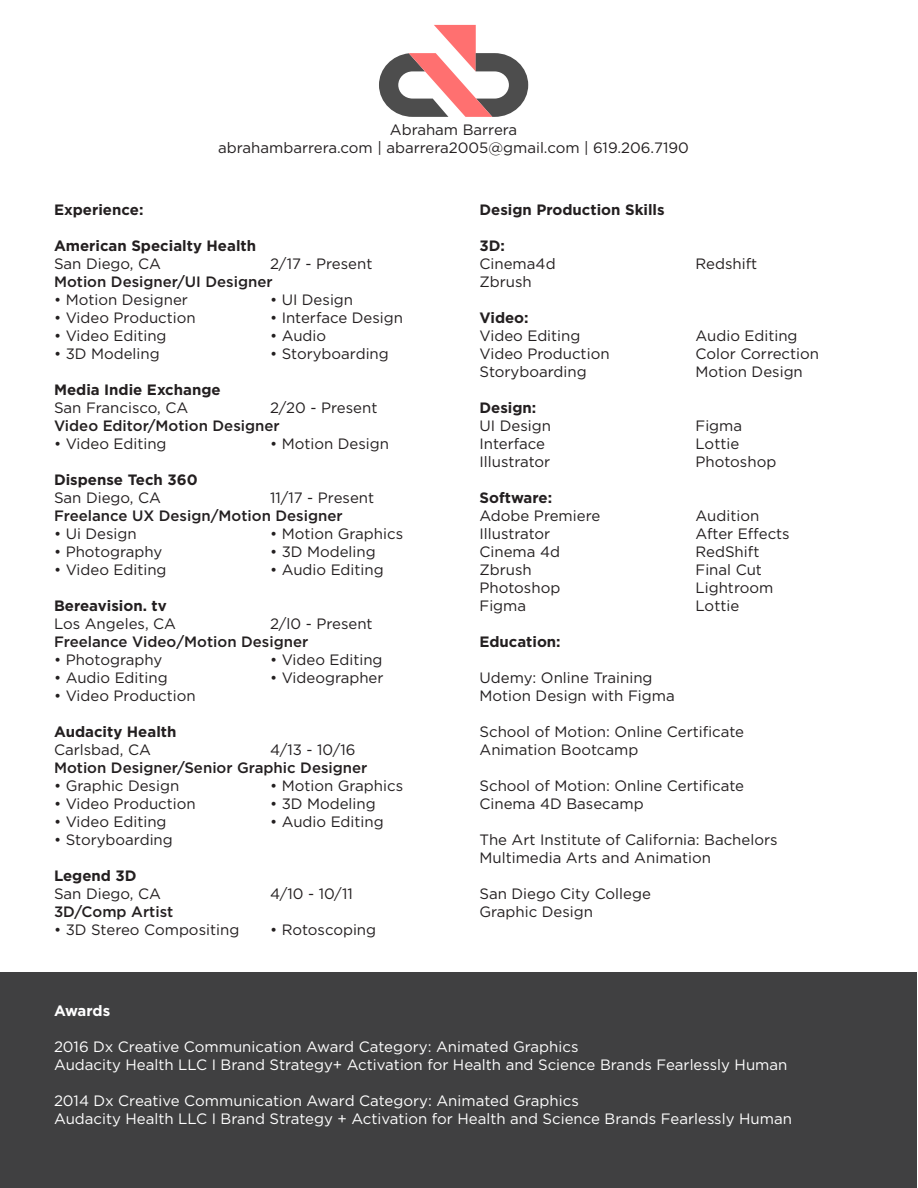
<style>
.page{position:relative;width:918px;height:1188px;background:#fff}
.page>*{position:absolute;margin:0;border:0;box-sizing:border-box;transform-origin:0 0}
.t1{font:15px/18px "Gotham";color:#231f20}
.t2{font:15px "Gotham";color:#fff}
.t3{font:500 15px "Gotham";color:#231f20}
.t4{font:700 15px "Gotham";color:#231f20}
.t5{font:700 15px "Gotham";letter-spacing:-.01em;color:#fff}
</style>
<div class="page">
<div style="left:1px;top:972px;width:916px;height:215px;background:#404041"></div>
<svg style="left:379px;top:25px;width:149px;height:92px"></svg>
<p class="t1" style="left:390px;top:120px;width:129px">Abraham Barrera</p>
<p class="t1" style="left:218px;top:138px;width:472px">abrahambarrera.com | abarrera2005@gmail.com | 619.206.7190</p>
<p class="t4" style="left:54px;top:199px;width:91px">Experience:</p>
<p class="t4" style="left:54px;top:235px;width:204px">American Specialty Health</p>
<p class="t1" style="left:54px;top:254px;width:109px">San Diego, CA</p>
<p class="t1" style="left:270px;top:254px;width:104px">2/17 - Present</p>
<p class="t3" style="left:54px;top:272px;width:220px">Motion Designer/UI Designer</p>
<p class="t1" style="left:54px;top:290px;width:135px">• Motion Designer</p>
<p class="t1" style="left:270px;top:290px;width:85px">• UI Design</p>
<p class="t1" style="left:54px;top:308px;width:143px">• Video Production</p>
<p class="t1" style="left:270px;top:308px;width:134px">• Interface Design</p>
<p class="t1" style="left:54px;top:326px;width:114px">• Video Editing</p>
<p class="t1" style="left:270px;top:326px;width:58px">• Audio</p>
<p class="t1" style="left:54px;top:344px;width:107px">• 3D Modeling</p>
<p class="t1" style="left:270px;top:344px;width:120px">• Storyboarding</p>
<p class="t4" style="left:54px;top:379px;width:168px">Media Indie Exchange</p>
<p class="t1" style="left:54px;top:398px;width:136px">San Francisco, CA</p>
<p class="t1" style="left:270px;top:398px;width:109px">2/20 - Present</p>
<p class="t3" style="left:54px;top:416px;width:227px">Video Editor/Motion Designer</p>
<p class="t1" style="left:54px;top:434px;width:114px">• Video Editing</p>
<p class="t1" style="left:270px;top:434px;width:121px">• Motion Design</p>
<p class="t4" style="left:54px;top:469px;width:145px">Dispense Tech 360</p>
<p class="t1" style="left:54px;top:488px;width:109px">San Diego, CA</p>
<p class="t1" style="left:270px;top:488px;width:106px">11/17 - Present</p>
<p class="t3" style="left:54px;top:506px;width:290px">Freelance UX Design/Motion Designer</p>
<p class="t1" style="left:54px;top:524px;width:84px">• Ui Design</p>
<p class="t1" style="left:270px;top:524px;width:135px">• Motion Graphics</p>
<p class="t1" style="left:54px;top:542px;width:110px">• Photography</p>
<p class="t1" style="left:270px;top:542px;width:107px">• 3D Modeling</p>
<p class="t1" style="left:54px;top:560px;width:114px">• Video Editing</p>
<p class="t1" style="left:270px;top:560px;width:115px">• Audio Editing</p>
<p class="t4" style="left:54px;top:595px;width:114px">Bereavision. tv</p>
<p class="t1" style="left:54px;top:614px;width:124px">Los Angeles, CA</p>
<p class="t1" style="left:270px;top:614px;width:104px">2/l0 - Present</p>
<p class="t3" style="left:54px;top:632px;width:256px">Freelance Video/Motion Designer</p>
<p class="t1" style="left:54px;top:650px;width:110px">• Photography</p>
<p class="t1" style="left:270px;top:650px;width:114px">• Video Editing</p>
<p class="t1" style="left:54px;top:668px;width:115px">• Audio Editing</p>
<p class="t1" style="left:270px;top:668px;width:115px">• Videographer</p>
<p class="t1" style="left:54px;top:686px;width:143px">• Video Production</p>
<p class="t4" style="left:54px;top:721px;width:124px">Audacity Health</p>
<p class="t1" style="left:54px;top:740px;width:98px">Carlsbad, CA</p>
<p class="t1" style="left:270px;top:740px;width:87px">4/13 - 10/16</p>
<p class="t3" style="left:54px;top:758px;width:315px">Motion Designer/Senior Graphic Designer</p>
<p class="t1" style="left:54px;top:776px;width:127px">• Graphic Design</p>
<p class="t1" style="left:270px;top:776px;width:135px">• Motion Graphics</p>
<p class="t1" style="left:54px;top:794px;width:143px">• Video Production</p>
<p class="t1" style="left:270px;top:794px;width:107px">• 3D Modeling</p>
<p class="t1" style="left:54px;top:812px;width:114px">• Video Editing</p>
<p class="t1" style="left:270px;top:812px;width:115px">• Audio Editing</p>
<p class="t1" style="left:54px;top:830px;width:120px">• Storyboarding</p>
<p class="t4" style="left:54px;top:865px;width:84px">Legend 3D</p>
<p class="t1" style="left:54px;top:884px;width:109px">San Diego, CA</p>
<p class="t1" style="left:270px;top:884px;width:84px">4/10 - 10/11</p>
<p class="t3" style="left:54px;top:902px;width:121px">3D/Comp Artist</p>
<p class="t1" style="left:54px;top:920px;width:187px">• 3D Stereo Compositing</p>
<p class="t1" style="left:270px;top:920px;width:108px">• Rotoscoping</p>
<p class="t4" style="left:480px;top:199px;width:187px">Design Production Skills</p>
<p class="t4" style="left:480px;top:235px;width:27px">3D:</p>
<p class="t1" style="left:480px;top:254px;width:78px">Cinema4d</p>
<p class="t1" style="left:696px;top:254px;width:63px">Redshift</p>
<p class="t1" style="left:480px;top:272px;width:54px">Zbrush</p>
<p class="t4" style="left:480px;top:307px;width:51px">Video:</p>
<p class="t1" style="left:480px;top:326px;width:102px">Video Editing</p>
<p class="t1" style="left:696px;top:326px;width:104px">Audio Editing</p>
<p class="t1" style="left:480px;top:344px;width:132px">Video Production</p>
<p class="t1" style="left:696px;top:344px;width:125px">Color Correction</p>
<p class="t1" style="left:480px;top:362px;width:109px">Storyboarding</p>
<p class="t1" style="left:696px;top:362px;width:109px">Motion Design</p>
<p class="t4" style="left:480px;top:397px;width:58px">Design:</p>
<p class="t1" style="left:480px;top:416px;width:73px">UI Design</p>
<p class="t1" style="left:696px;top:416px;width:48px">Figma</p>
<p class="t1" style="left:480px;top:434px;width:67px">Interface</p>
<p class="t1" style="left:696px;top:434px;width:45px">Lottie</p>
<p class="t1" style="left:480px;top:452px;width:72px">Illustrator</p>
<p class="t1" style="left:696px;top:452px;width:82px">Photoshop</p>
<p class="t4" style="left:480px;top:487px;width:74px">Software:</p>
<p class="t1" style="left:480px;top:506px;width:122px">Adobe Premiere</p>
<p class="t1" style="left:696px;top:506px;width:65px">Audition</p>
<p class="t1" style="left:480px;top:524px;width:72px">Illustrator</p>
<p class="t1" style="left:696px;top:524px;width:96px">After Effects</p>
<p class="t1" style="left:480px;top:542px;width:82px">Cinema 4d</p>
<p class="t1" style="left:696px;top:542px;width:65px">RedShift</p>
<p class="t1" style="left:480px;top:560px;width:54px">Zbrush</p>
<p class="t1" style="left:696px;top:560px;width:68px">Final Cut</p>
<p class="t1" style="left:480px;top:578px;width:82px">Photoshop</p>
<p class="t1" style="left:696px;top:578px;width:79px">Lightroom</p>
<p class="t1" style="left:480px;top:596px;width:48px">Figma</p>
<p class="t1" style="left:696px;top:596px;width:45px">Lottie</p>
<p class="t4" style="left:480px;top:631px;width:83px">Education:</p>
<p class="t1" style="left:480px;top:668px;width:197px">Udemy: Online Training<br>Motion Design with Figma</p>
<p class="t1" style="left:480px;top:722px;width:266px">School of Motion: Online Certificate<br>Animation Bootcamp</p>
<p class="t1" style="left:480px;top:776px;width:266px">School of Motion: Online Certificate</p>
<p class="t1" style="left:480px;top:794px;width:166px">Cinema 4D Basecamp</p>
<p class="t1" style="left:480px;top:830px;width:300px">The Art Institute of California: Bachelors<br>Multimedia Arts and Animation</p>
<p class="t1" style="left:480px;top:884px;width:173px">San Diego City College</p>
<p class="t1" style="left:480px;top:902px;width:115px">Graphic Design</p>
<p class="t5" style="left:54px;top:1001px;width:58px">Awards</p>
<p class="t2" style="left:54px;top:1037px;width:526px">2016 Dx Creative Communication Award Category: Animated Graphics</p>
<p class="t2" style="left:54px;top:1055px;width:735px">Audacity Health LLC I Brand Strategy+ Activation for Health and Science Brands Fearlessly Human</p>
<p class="t2" style="left:54px;top:1091px;width:526px">2014 Dx Creative Communication Award Category: Animated Graphics</p>
<p class="t2" style="left:54px;top:1109px;width:739px">Audacity Health LLC I Brand Strategy + Activation for Health and Science Brands Fearlessly Human</p>
</div>
